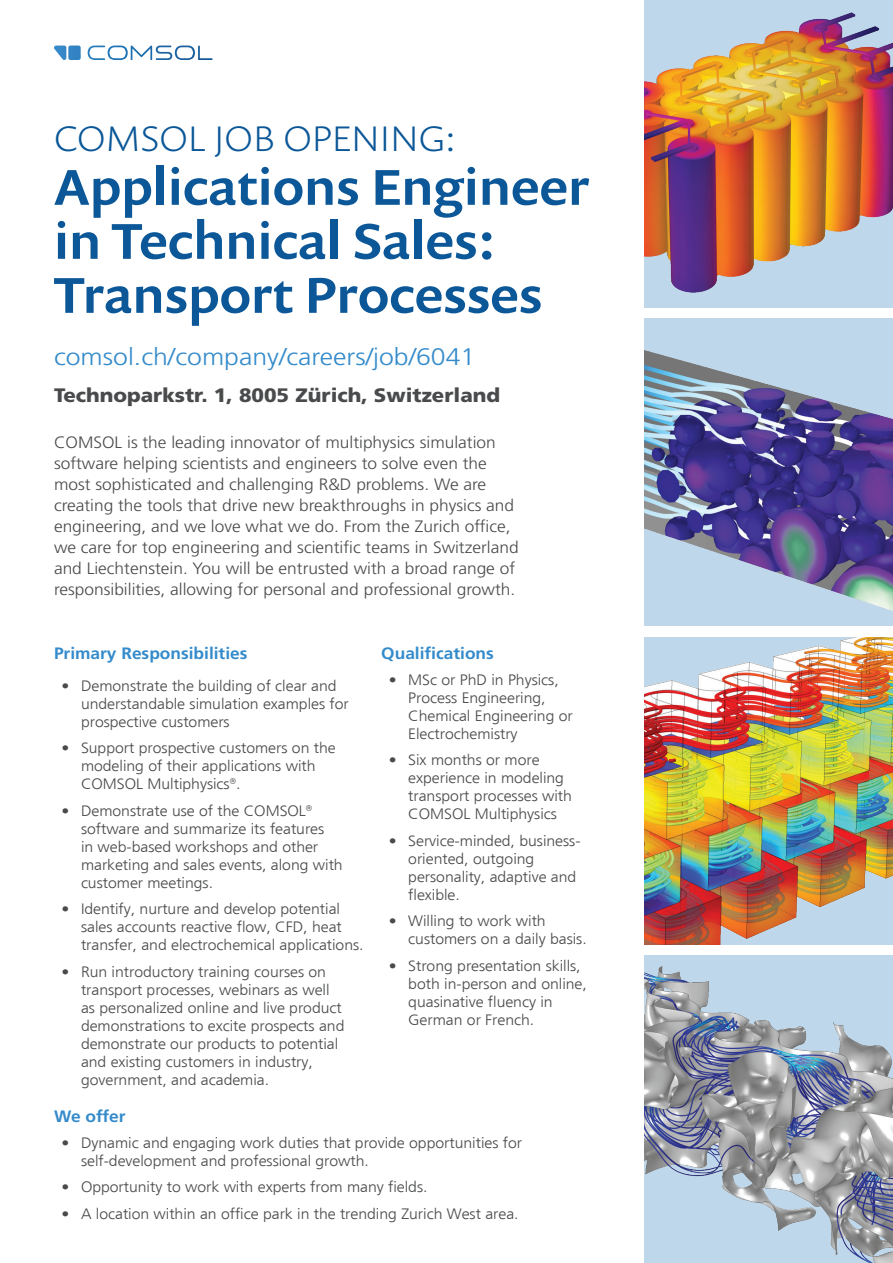
<style>
.page{position:relative;width:893px;height:1263px;background:#fff}
.page>*{position:absolute;margin:0;border:0;box-sizing:border-box;transform-origin:0 0}
.t1{font:500 51px/54px "Prenton RP Pro";color:#0b5798;scale:1.05 1}
.t2{font:300 36px "Prenton RP Pro";color:#0b5798;scale:1.05 1}
.t3{font:300 24px "Frutiger LT Std";color:#348bcb;scale:1.11 1}
.t4{font:900 19.5px "Frutiger LT Std";color:#494a4b;scale:1.05 1}
.t5{font:300 16.5px/21px "Frutiger LT Std";color:#494a4b;scale:1.05 1}
.t6{font:700 16.5px "Frutiger LT Std";color:#348bcb;scale:1.05 1}
.t7{font:300 15px/18px "Frutiger LTCYR";color:#494a4b;scale:1.05 1}
</style>
<div class="page">
<img style="left:644px;top:0;width:249px;height:308px">
<img style="left:644px;top:637px;width:249px;height:308px">
<img style="left:644px;top:318px;width:249px;height:308px">
<img style="left:644px;top:955px;width:249px;height:308px">
<svg style="left:54px;top:46px;width:159px;height:14px"></svg>
<h2 class="t2" style="left:54px;top:113px;width:385px">COMSOL JOB OPENING:</h2>
<h1 class="t1" style="left:54px;top:159px;width:511px">Applications Engineer in Technical Sales:<br>Transport Processes</h1>
<h3 class="t3" style="left:54px;top:343px;width:381px">comsol.ch/company/careers/job/6041</h3>
<h3 class="t4" style="left:54px;top:383px;width:426px">Technoparkstr. 1, 8005 Zürich, Switzerland</h3>
<p class="t5" style="left:54px;top:432px;width:444px">COMSOL is the leading innovator of multiphysics simulation software helping scientists and engineers to solve even the most sophisticated and challenging R&amp;D problems. We are creating the tools that drive new breakthroughs in physics and engineering, and we love what we do. From the Zurich office, we care for top engineering and scientific teams in Switzerland and Liechtenstein. You will be entrusted with a broad range of responsibilities, allowing for personal and professional growth.</p>
<p class="t6" style="left:54px;top:643px;width:186px">Primary Responsibilities</p>
<p class="t7" style="left:81px;top:677px;width:257px;text-indent:-19px">• Demonstrate the building of clear and understandable simulation examples for prospective customers</p>
<p class="t7" style="left:81px;top:739px;width:244px;text-indent:-19px">• Support prospective customers on the modeling of their applications with<br>COMSOL Multiphysics®.</p>
<p class="t7" style="left:81px;top:802px;width:251px;text-indent:-19px">• Demonstrate use of the COMSOL® software and summarize its features<br>in web-based workshops and other marketing and sales events, along with customer meetings.</p>
<p class="t7" style="left:81px;top:900px;width:271px;text-indent:-19px">• Identify, nurture and develop potential sales accounts reactive flow, CFD, heat transfer, and electrochemical applications.</p>
<p class="t7" style="left:81px;top:963px;width:252px;text-indent:-19px">• Run introductory training courses on transport processes, webinars as well as personalized online and live product demonstrations to excite prospects and demonstrate our products to potential and existing customers in industry, government, and academia.</p>
<p class="t6" style="left:54px;top:1106px;width:70px">We offer</p>
<p class="t6" style="left:381px;top:643px;width:109px">Qualifications</p>
<p class="t7" style="left:408px;top:671px;width:158px;text-indent:-19px">• MSc or PhD in Physics,<br>Process Engineering,<br>Chemical Engineering or<br>Electrochemistry</p>
<p class="t7" style="left:408px;top:751px;width:157px;text-indent:-19px">• Six months or more experience in modeling transport processes with<br>COMSOL Multiphysics</p>
<p class="t7" style="left:408px;top:832px;width:166px;text-indent:-19px">• Service-minded, business&shy;oriented, outgoing personality, adaptive and flexible.</p>
<p class="t7" style="left:408px;top:912px;width:172px;text-indent:-19px">• Willing to work with customers on a daily basis.</p>
<p class="t7" style="left:408px;top:957px;width:172px;text-indent:-19px">• Strong presentation skills, both in-person and online, quasinative fluency in<br>German or French.</p>
<p class="t7" style="left:81px;top:1134px;width:422px;text-indent:-19px">• Dynamic and engaging work duties that provide opportunities for self-development and professional growth.</p>
<p class="t7" style="left:62px;top:1178px;width:350px">• Opportunity to work with experts from many fields.</p>
<p class="t7" style="left:62px;top:1205px;width:437px">• A location within an office park in the trending Zurich West area.</p>
</div>
